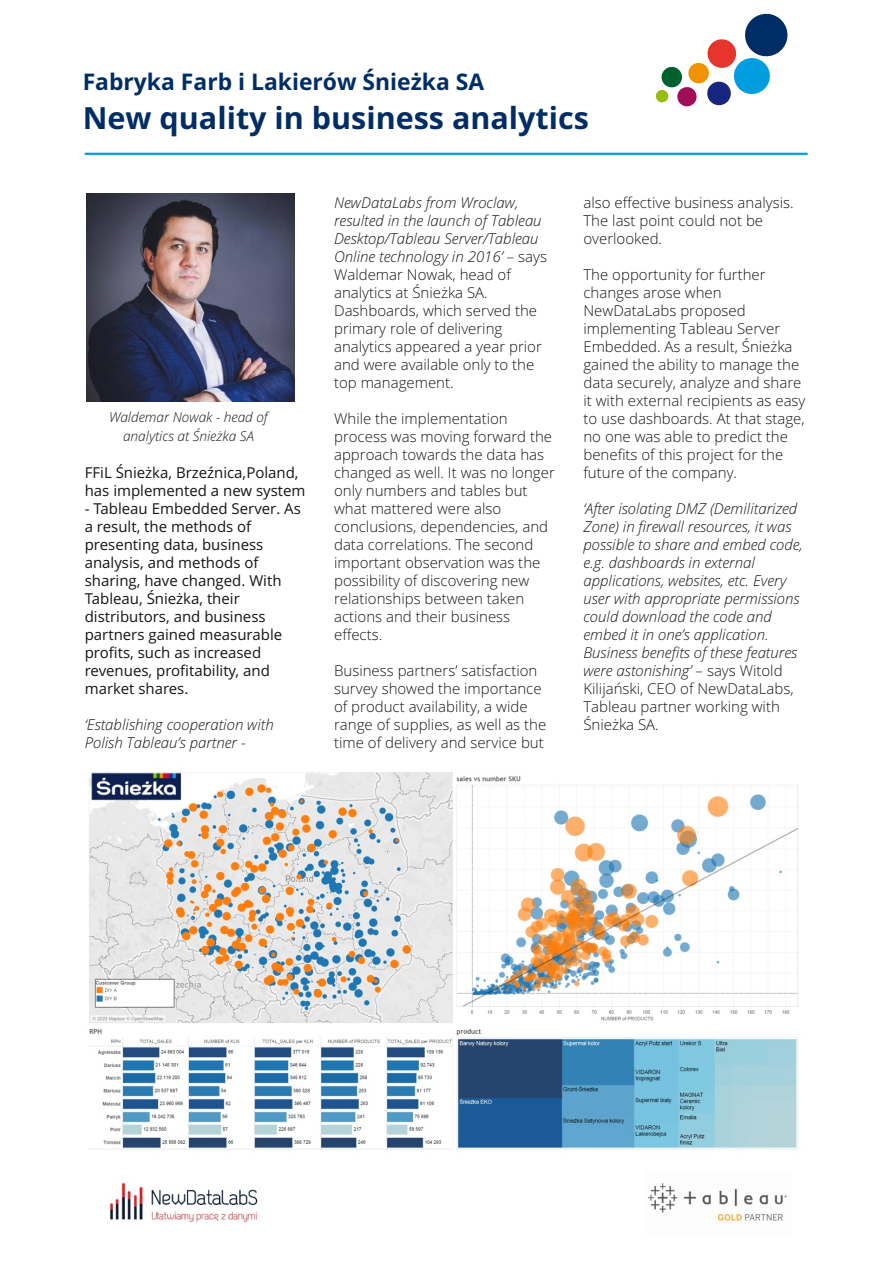
<style>
.page{position:relative;width:893px;height:1263px;background:#fff}
.page>*{position:absolute;margin:0;border:0;box-sizing:border-box;transform-origin:0 0}
.t1{font:700 30.45px "Open Sans";color:#002d66}
.t2{font:700 22.95px "Open Sans";color:#002d66}
.t3{font:300 15px/18px "Open Sans";color:#151616}
.t4{font:italic 300 15px/18px "Open Sans";color:#151616}
.t5{font:15px/18px "Open Sans";color:#151616}
.t6{font:italic 300 13.65px/18.6px "Open Sans";color:#151616;text-align:center}
.s1{font-style:italic}
.s2{font-style:normal}
</style>
<div class="page">
<svg style="left:655px;top:13px;width:133px;height:94px"></svg>
<img style="left:109px;top:1182px;width:149px;height:40px">
<img style="left:647px;top:1183px;width:140px;height:39px">
<img style="left:86px;top:193px;width:209px;height:209px">
<hr style="left:85px;top:153px;width:723px;height:2px;background:#009edf">
<img style="left:89px;top:772px;width:709px;height:378px">
<h2 class="t2" style="left:83px;top:72px;width:403px">Fabryka Farb i Lakierów Śnieżka SA</h2>
<h1 class="t1" style="left:83px;top:106px;width:508px">New quality in business analytics</h1>
<p class="t6" style="left:109px;top:409px;width:160px">Waldemar Nowak - head of analytics at Śnieżka SA</p>
<p class="t5" style="left:85px;top:465px;width:222px">FFiL Śnieżka, Brzeźnica,Poland, has implemented a new system</p>
<p class="t5" style="left:85px;top:501px;width:218px">- Tableau Embedded Server. As a result, the methods of presenting data, business analysis, and methods of sharing, have changed. With<br>Tableau, Śnieżka, their distributors, and business partners gained measurable profits, such as increased revenues, profitability, and market shares.</p>
<p class="t4" style="left:85px;top:717px;width:191px">‘Establishing cooperation with<br>Polish Tableau’s partner -</p>
<p class="t3" style="left:334px;top:195px;width:214px"><span class="s1">NewDataLabs from Wroclaw, resulted in the launch of Tableau<br>Desktop/Tableau Server/Tableau<br>Online technology in 2016’</span> – says<br>Waldemar Nowak, head of analytics at Śnieżka SA.<br>Dashboards, which served the primary role of delivering analytics appeared a year prior and were available only to the top management.</p>
<p class="t3" style="left:334px;top:411px;width:222px">While the implementation process was moving forward the approach towards the data has changed as well. It was no longer only numbers and tables but what mattered were also conclusions, dependencies, and data correlations. The second important observation was the possibility of discovering new relationships between taken actions and their business effects.</p>
<p class="t3" style="left:334px;top:663px;width:214px">Business partners’ satisfaction survey showed the importance of product availability, a wide range of supplies, as well as the time of delivery and service but</p>
<p class="t3" style="left:583px;top:195px;width:212px">also effective business analysis.<br>The last point could not be overlooked.</p>
<p class="t3" style="left:583px;top:267px;width:224px">The opportunity for further changes arose when<br>NewDataLabs proposed implementing Tableau Server<br>Embedded. As a result, Śnieżka gained the ability to manage the data securely, analyze and share it with external recipients as easy to use dashboards. At that stage, no one was able to predict the benefits of this project for the future of the company.</p>
<p class="t4" style="left:583px;top:501px;width:221px">‘After isolating DMZ (Demilitarized<br>Zone) in firewall resources, it was possible to share and embed code, e.g. dashboards in external applications, websites, etc. Every user with appropriate permissions could download the code and embed it in one’s application.<br>Business benefits of these features were astonishing’ <span class="s2">– says Witold<br>Kilijański, CEO of NewDataLabs,<br>Tableau partner working with<br>Śnieżka SA.</span></p>
</div>
